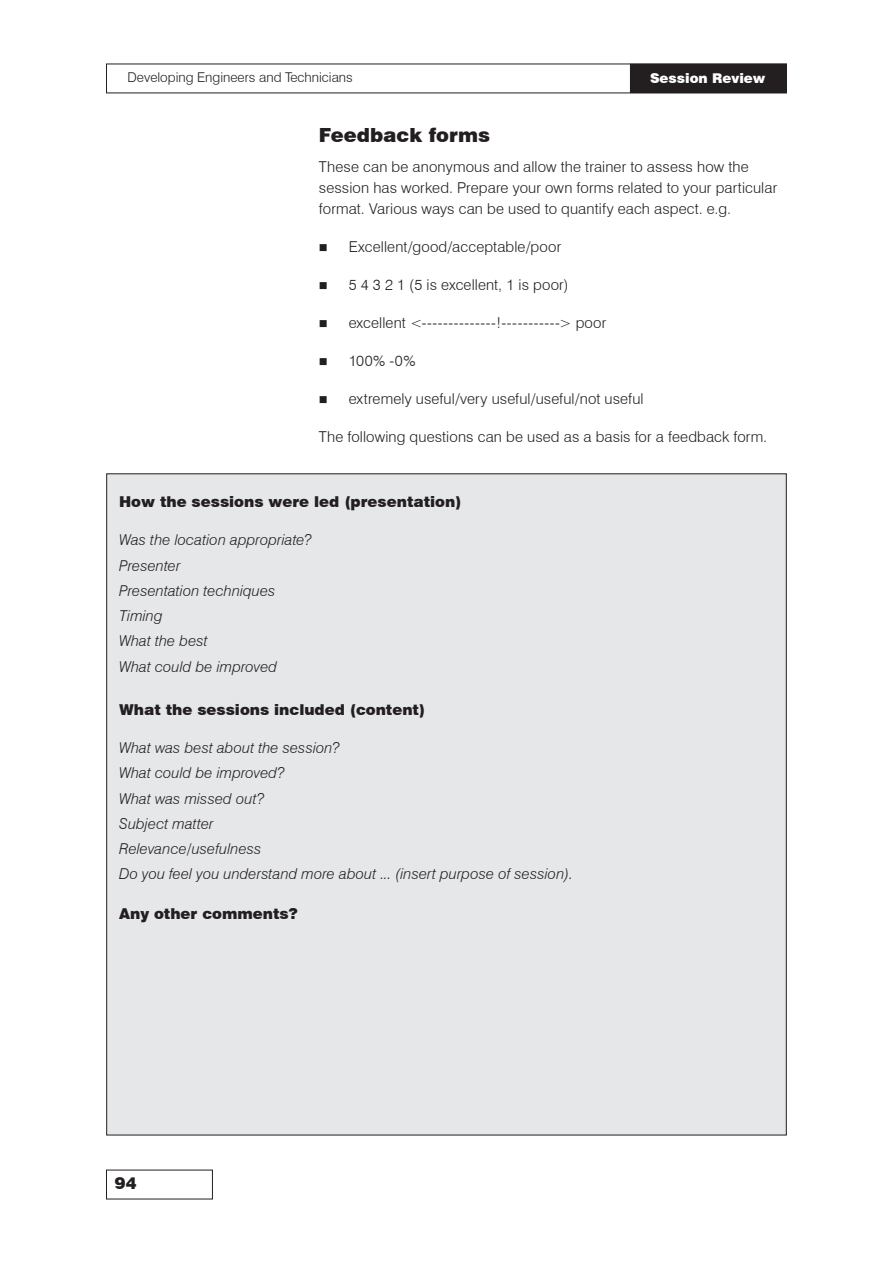
<style>
.page{position:relative;width:893px;height:1263px;background:#fff}
.page>*{position:absolute;margin:0;border:0;box-sizing:border-box;transform-origin:0 0}
.t1{font:900 19.5px "Swiss 721 BT";color:#231f20}
.t2{font:900 16.5px "Swiss 721 BT";color:#231f20}
.t3{font:300 15px/21px "Swiss 721 BT";letter-spacing:.01em;color:#231f20}
.t4{font:italic 300 15px/25.2px "Swiss 721 BT";letter-spacing:.01em;color:#231f20}
.t5{font:900 15px "Swiss 721 BT";color:#231f20}
.t6{font:300 13.5px "Swiss 721 BT";color:#231f20}
.t7{font:900 13.5px "Swiss 721 BT";color:#fff}
</style>
<div class="page">
<div style="left:631px;top:65px;width:155px;height:27px;background:#231f20"></div>
<div style="left:630px;top:64px;width:157px;height:29px;border:2px solid #231f20"></div>
<div style="left:107px;top:474px;width:679px;height:661px;background:#e6e7e9"></div>
<p class="t6" style="left:128px;top:69px;width:227px">Developing Engineers and Technicians</p>
<p class="t7" style="left:650px;top:70px;width:117px">Session Review</p>
<h1 class="t1" style="left:319px;top:124px;width:173px">Feedback forms</h1>
<p class="t3" style="left:319px;top:156px;width:460px">These can be anonymous and allow the trainer to assess how the session has worked. Prepare your own forms related to your particular format. Various ways can be used to quantify each aspect. e.g.</p>
<p class="t3" style="left:319px;top:236px;width:244px">■ Excellent/good/acceptable/poor</p>
<p class="t3" style="left:319px;top:274px;width:251px">■ 5 4 3 2 1 (5 is excellent, 1 is poor)</p>
<p class="t3" style="left:319px;top:312px;width:289px">■ excellent &lt;--------------!-----------&gt; poor</p>
<p class="t3" style="left:319px;top:350px;width:98px">■ 100% -0%</p>
<p class="t3" style="left:319px;top:388px;width:326px">■ extremely useful/very useful/useful/not useful</p>
<p class="t3" style="left:319px;top:426px;width:450px">The following questions can be used as a basis for a feedback form.</p>
<p class="t5" style="left:119px;top:493px;width:344px">How the sessions were led (presentation)</p>
<p class="t4" style="left:119px;top:527px;width:194px">Was the location appropriate?<br>Presenter<br>Presentation techniques<br>Timing<br>What the best<br>What could be improved</p>
<p class="t5" style="left:119px;top:701px;width:308px">What the sessions included (content)</p>
<p class="t4" style="left:119px;top:735px;width:455px">What was best about the session?<br>What could be improved?<br>What was missed out?<br>Subject matter<br>Relevance/usefulness<br>Do you feel you understand more about ... (insert purpose of session).</p>
<p class="t5" style="left:119px;top:904px;width:180px">Any other comments?</p>
<p class="t2" style="left:115px;top:1173px;width:23px">94</p>
</div>
